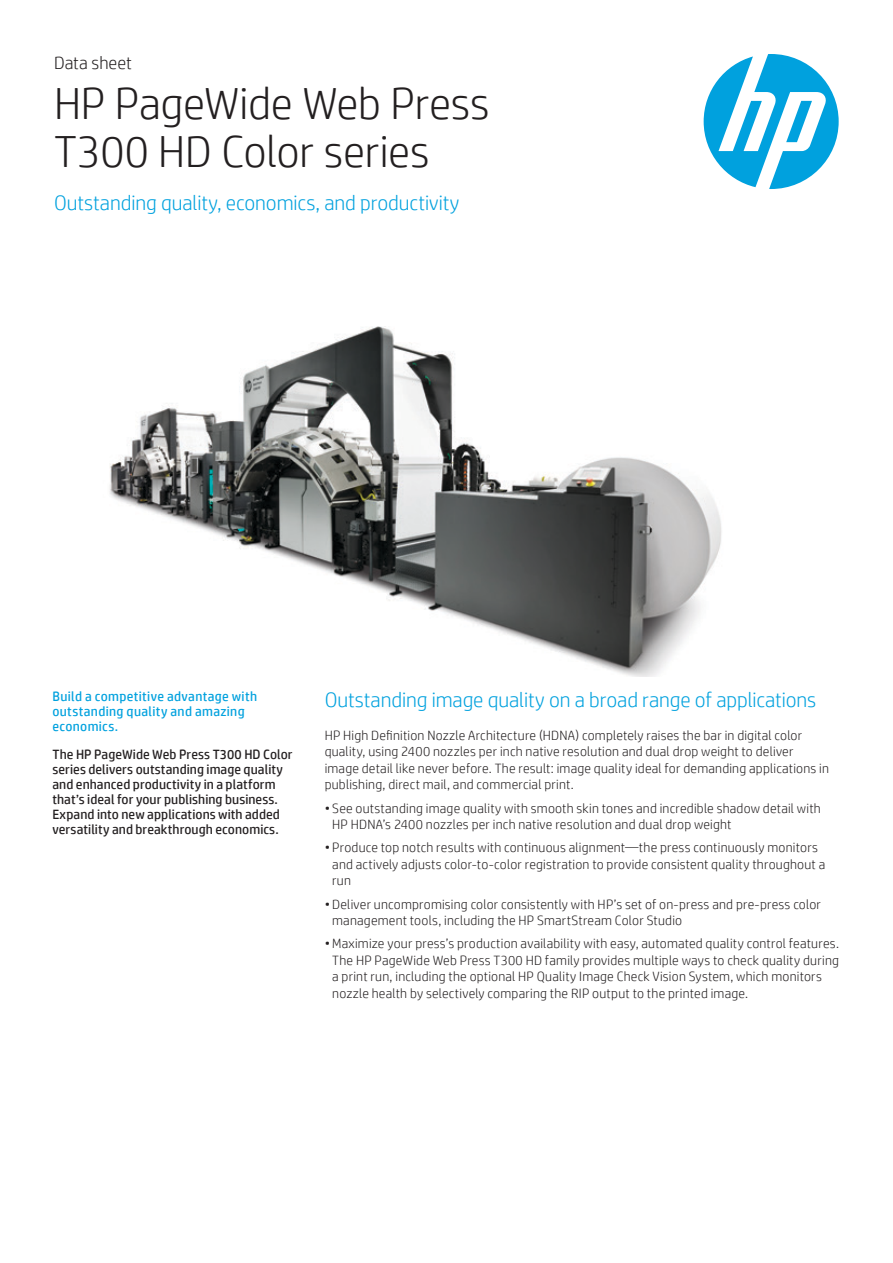
<style>
.page{position:relative;width:893px;height:1263px;background:#fff}
.page>*{position:absolute;margin:0;border:0;box-sizing:border-box;transform-origin:0 0}
.t1{font:300 45px/48px "HP Simplified";letter-spacing:-.005em;color:#231f20}
.t2{font:300 21px "HP Simplified";letter-spacing:-.005em;color:#00a1de}
.t3{font:300 18px "HP Simplified";color:#231f20}
.t4{font:300 13.5px/16.5px "HP Simplified";letter-spacing:.015em;color:#231f20}
.t5{font:13.5px/15px "HP Simplified";letter-spacing:.005em;color:#231f20}
.t6{font:13.5px/15px "HP Simplified";letter-spacing:.025em;color:#00a1de}
</style>
<div class="page">
<svg style="left:704px;top:54px;width:135px;height:135px"></svg>
<img style="left:109px;top:327px;width:613px;height:350px">
<h3 class="t3" style="left:54px;top:51px;width:79px">Data sheet</h3>
<h1 class="t1" style="left:54px;top:78px;width:437px">HP PageWide Web Press<br>T300 HD Color series</h1>
<h2 class="t2" style="left:54px;top:189px;width:407px">Outstanding quality, economics, and productivity</h2>
<p class="t6" style="left:52px;top:688px;width:206px">Build a competitive advantage with outstanding quality and amazing economics.</p>
<p class="t5" style="left:52px;top:747px;width:242px">The HP PageWide Web Press T300 HD Color series delivers outstanding image quality and enhanced productivity in a platform that’s ideal for your publishing business.<br>Expand into new applications with added versatility and breakthrough economics.</p>
<h2 class="t2" style="left:325px;top:686px;width:493px">Outstanding image quality on a broad range of applications</h2>
<p class="t4" style="left:325px;top:726px;width:506px">HP High Definition Nozzle Architecture (HDNA) completely raises the bar in digital color quality, using 2400 nozzles per inch native resolution and dual drop weight to deliver image detail like never before. The result: image quality ideal for demanding applications in publishing, direct mail, and commercial print.</p>
<p class="t4" style="left:332px;top:799px;width:490px;text-indent:-8px">• See outstanding image quality with smooth skin tones and incredible shadow detail with<br>HP HDNA’s 2400 nozzles per inch native resolution and dual drop weight</p>
<p class="t4" style="left:332px;top:839px;width:495px;text-indent:-8px">• Produce top notch results with continuous alignment—the press continuously monitors and actively adjusts color-to-color registration to provide consistent quality throughout a run</p>
<p class="t4" style="left:332px;top:895px;width:490px;text-indent:-8px">• Deliver uncompromising color consistently with HP’s set of on-press and pre-press color management tools, including the HP SmartStream Color Studio</p>
<p class="t4" style="left:332px;top:935px;width:508px;text-indent:-8px">•Maximize your press’s production availability with easy, automated quality control features.<br>The HP PageWide Web Press T300 HD family provides multiple ways to check quality during a print run, including the optional HP Quality Image Check Vision System, which monitors nozzle health by selectively comparing the RIP output to the printed image.</p>
</div>
